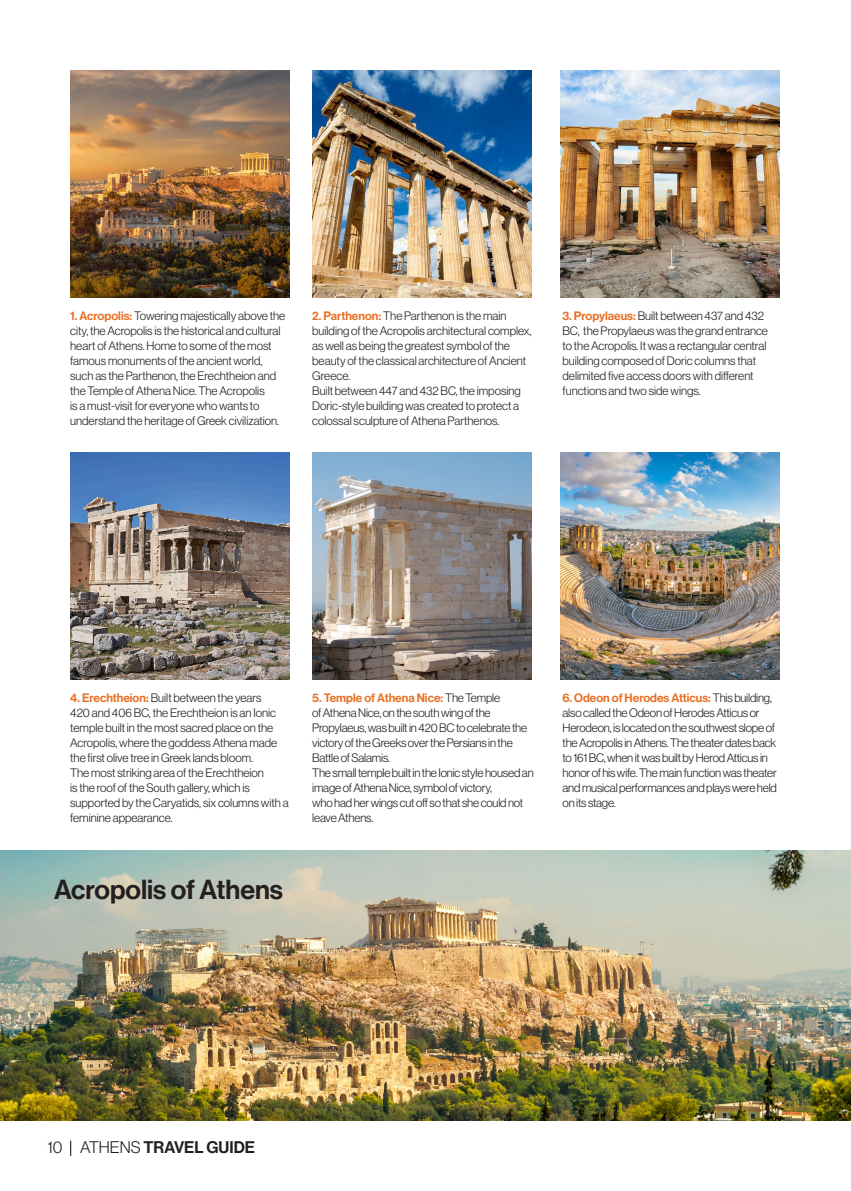
<style>
.page{position:relative;width:851px;height:1191px;background:#fff}
.page>*{position:absolute;margin:0;border:0;box-sizing:border-box;transform-origin:0 0}
.t1{font:27px "N Haas Grotesk DS Pro 65 Md";color:#231f20}
.t2{font:16.5px "N Haas Grotesk DS Pro 65 Md";color:#231f20}
.t3{font:12px/15px "N Haas Grotesk DS Pro 45 Lt";color:#231f20}
.t4{font:12px "N Haas Grotesk DS Pro 65 Md";color:#e86f24}
.s1{font-family:"N Haas Grotesk DS Pro 65 Md";color:#e86f24}
.s2{font-family:"N Haas Grotesk DS Pro 45 Lt";color:#231f20}
.s3{font-family:"N Haas Grotesk DS Pro 45 Lt"}
</style>
<div class="page">
<svg style="left:70px;top:1140px;width:1px;height:15px"></svg>
<img style="left:70px;top:70px;width:219px;height:227px">
<img style="left:70px;top:452px;width:219px;height:227px">
<img style="left:312px;top:70px;width:219px;height:227px">
<img style="left:312px;top:452px;width:219px;height:227px">
<img style="left:560px;top:70px;width:219px;height:227px">
<img style="left:560px;top:452px;width:219px;height:227px">
<img style="left:0;top:850px;width:850px;height:270px">
<p class="t3" style="left:70px;top:308px;width:217px"><span class="s1">1. Acropolis:</span> Towering majestically above the city, the Acropolis is the historical and cultural heart of Athens. Home to some of the most famous monuments of the ancient world, such as the Parthenon, the Erechtheion and the Temple of Athena Nice. The Acropolis<br>is a must-visit for everyone who wants to understand the heritage of Greek civilization.</p>
<p class="t3" style="left:312px;top:308px;width:221px"><span class="s1">2. Parthenon:</span> The Parthenon is the main building of the Acropolis architectural complex, as well as being the greatest symbol of the beauty of the classical architecture of Ancient Greece.<br>Built between 447 and 432 BC, the imposing Doric-style building was created to protect a colossal sculpture of Athena Parthenos.</p>
<p class="t3" style="left:562px;top:308px;width:207px"><span class="s1">3. Propylaeus:</span> Built between 437 and 432<br>BC, the Propylaeus was the grand entrance to the Acropolis. It was a rectangular central building composed of Doric columns that delimited five access doors with different functions and two side wings.</p>
<p class="t3" style="left:70px;top:690px;width:220px"><span class="s1">4. Erechtheion:</span> Built between the years<br>420 and 406 BC, the Erechtheion is an Ionic temple built in the most sacred place on the Acropolis, where the goddess Athena made the first olive tree in Greek lands bloom.<br>The most striking area of the Erechtheion<br>is the roof of the South gallery, which is supported by the Caryatids, six columns with a feminine appearance.</p>
<h1 class="t1" style="left:54px;top:873px;width:230px">Acropolis of Athens</h1>
<p class="t4" style="left:312px;top:691px;width:189px">5. Temple of Athena Nice: <span class="s2">The Temple</span></p>
<p class="t3" style="left:312px;top:705px;width:223px">of Athena Nice, on the south wing of the Propylaeus, was built in 420 BC to celebrate the victory of the Greeks over the Persians in the Battle of Salamis.<br>The small temple built in the Ionic style housed an image of Athena Nice, symbol of victory,<br>who had her wings cut off so that she could not leave Athens.</p>
<p class="t4" style="left:562px;top:691px;width:211px">6. Odeon of Herodes Atticus: <span class="s2">This building,</span></p>
<p class="t3" style="left:562px;top:705px;width:216px">also called the Odeon of Herodes Atticus or Herodeon, is located on the southwest slope of the Acropolis in Athens. The theater dates back to 161 BC, when it was built by Herod Atticus in honor of his wife. The main function was theater and musical performances and plays were held on its stage.</p>
<h2 class="t2" style="left:48px;top:1137px;width:209px"><span class="s3">10 ATHENS</span> TRAVEL GUIDE</h2>
</div>
